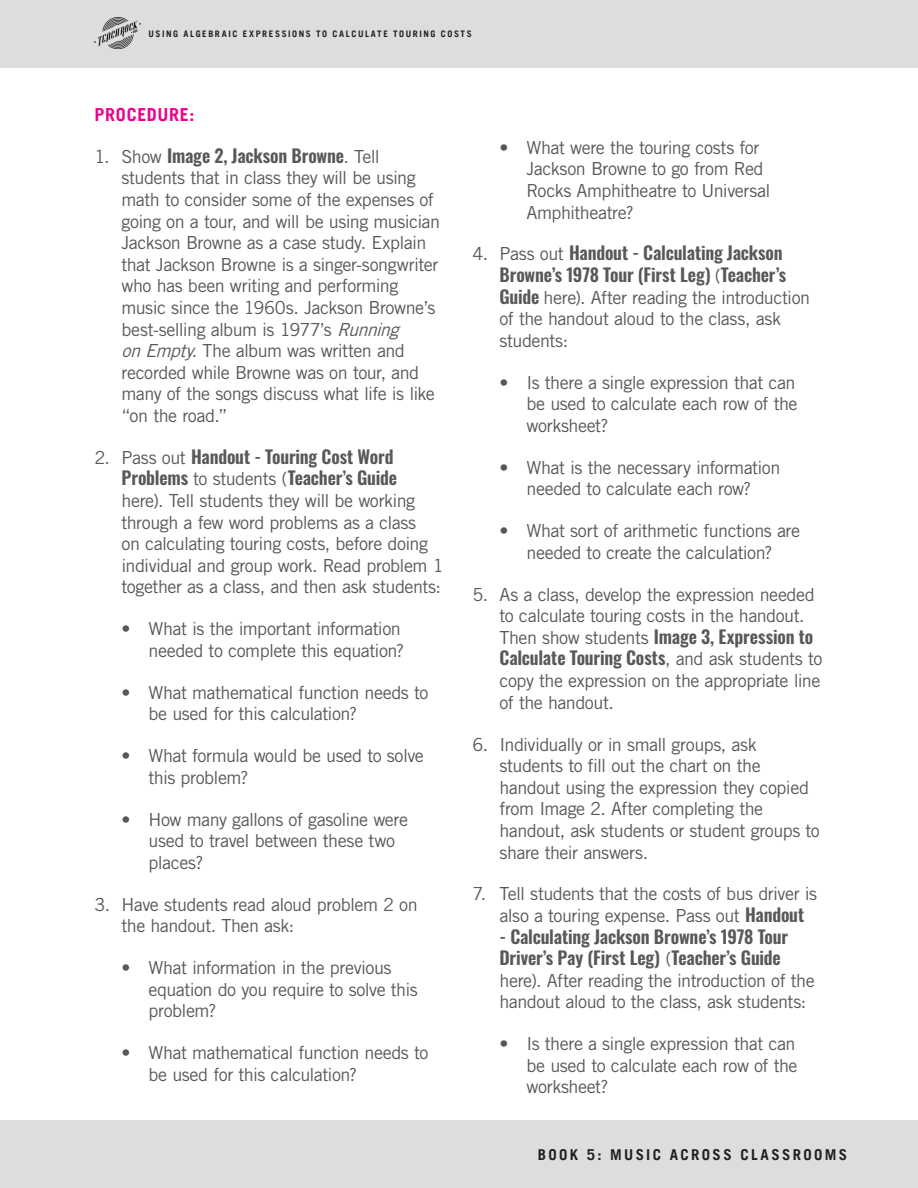
<style>
.page{position:relative;width:918px;height:1188px;background:#fff}
.page>*{position:absolute;margin:0;border:0;box-sizing:border-box;transform-origin:0 0}
.t1{font:18px/21.6px "Trade Gothic LT Std";letter-spacing:-.025em;color:#57585a}
.PINK_SECTION_HEADER{font:700 18px "Trade Gothic LT";letter-spacing:.035em;color:#ed028c}
.t2{font:700 15px "Trade Gothic LT";letter-spacing:.16em;color:#231f20}
.t3{font:700 9px "Trade Gothic LT";letter-spacing:.18em;color:#231f20}
.s1{font-family:"Oswald";font-weight:600}
.s2{font-style:italic}
</style>
<div class="page">
<div style="left:0;top:0;width:918px;height:68px;background:#dcdddf"></div>
<img style="left:94px;top:18px;width:46px;height:30px">
<div style="left:0;top:1120px;width:918px;height:68px;background:#dcdddf"></div>
<p class="t3" style="left:148px;top:28px;width:325px">USING ALGEBRAIC EXPRESSIONS TO CALCULATE TOURING COSTS</p>
<p class="PINK_SECTION_HEADER" style="left:94px;top:104px;width:101px">PROCEDURE:</p>
<p class="t1" style="left:122px;top:145px;width:320px;text-indent:-27px">1. Show <span class="s1">Image 2, Jackson Browne</span>. Tell students that in class they will be using math to consider some of the expenses of going on a tour, and will be using musician Jackson Browne as a case study. Explain that Jackson Browne is a singer-songwriter who has been writing and performing music since the 1960s. Jackson Browne’s best-selling album is 1977’s <span class="s2">Running onEmpty</span>. The album was written and recorded while Browne was on tour, and many of the songs discuss what life is like “on the road.”</p>
<p class="t1" style="left:122px;top:446px;width:324px;text-indent:-27px">2. Pass out <span class="s1">Handout - Touring Cost Word Problems</span> to students (<span class="s1">Teacher’s Guide </span>here). Tell students they will be working through a few word problems as a class<br>on calculating touring costs, before doing individual and group work. Read problem 1 together as a class, and then ask students:</p>
<p class="t1" style="left:122px;top:618px;width:284px;text-align:right">• What is the important information needed to complete this equation?</p>
<p class="t1" style="left:148px;top:681px;width:281px;text-indent:-27px">• What mathematical function needs to be used for this calculation?</p>
<p class="t1" style="left:148px;top:745px;width:277px;text-indent:-27px">• What formula would be used to solve this problem?</p>
<p class="t1" style="left:148px;top:808px;width:261px;text-indent:-27px">• How many gallons of gasoline were used to travel between these two places?</p>
<p class="t1" style="left:122px;top:893px;width:298px;text-indent:-27px">3. Have students read aloud problem 2 on the handout. Then ask:</p>
<p class="t1" style="left:148px;top:957px;width:271px;text-indent:-27px">• What information in the previous equation do you require to solve this problem?</p>
<p class="t1" style="left:148px;top:1042px;width:281px;text-indent:-27px">• What mathematical function needs to be used for this calculation?</p>
<p class="t1" style="left:526px;top:136px;width:246px;text-indent:-27px">• What were the touring costs for<br>Jackson Browne to go from Red<br>Rocks Amphitheatre to Universal<br>Amphitheatre?</p>
<p class="t1" style="left:500px;top:243px;width:312px;text-indent:-27px">4. Pass out <span class="s1">Handout - Calculating Jackson Browne’s 1978 Tour (First Leg)</span> (<span class="s1">Teacher’s Guide</span> here). After reading the introduction of the handout aloud to the class, ask students:</p>
<p class="t1" style="left:526px;top:371px;width:273px;text-align:justify;text-indent:-27px">• Is there a single expression that can be used to calculate each row of the worksheet?</p>
<p class="t1" style="left:500px;top:456px;width:283px;text-align:center">• What is the necessary information needed to calculate each row?</p>
<p class="t1" style="left:500px;top:520px;width:302px;text-align:center">• What sort of arithmetic functions are needed to create the calculation?</p>
<p class="t1" style="left:500px;top:583px;width:324px;text-indent:-27px">5. As a class, develop the expression needed to calculate touring costs in the handout.<br>Then show students <span class="s1">Image 3, Expression to Calculate Touring Costs</span>, and ask students to copy the expression on the appropriate line of the handout.</p>
<p class="t1" style="left:500px;top:733px;width:322px;text-indent:-27px">6. Individually or in small groups, ask students to fill out the chart on the handout using the expression they copied from Image 2. After completing the handout, ask students or student groups to share their answers.</p>
<p class="t1" style="left:500px;top:883px;width:319px;text-indent:-27px">7. Tell students that the costs of bus driver is also a touring expense. Pass out <span class="s1">Handout</span></p>
<p class="t1" style="left:500px;top:926px;width:317px"><span class="s1">- Calculating Jackson Browne’s 1978 Tour Driver’s Pay (First Leg)</span> (<span class="s1">Teacher’s Guide </span>here). After reading the introduction of the handout aloud to the class, ask students:</p>
<p class="t1" style="left:526px;top:1033px;width:273px;text-align:justify;text-indent:-27px">• Is there a single expression that can be used to calculate each row of the worksheet?</p>
<p class="t2" style="left:538px;top:1145px;width:311px">BOOK 5: MUSIC ACROSS CLASSROOMS</p>
</div>
